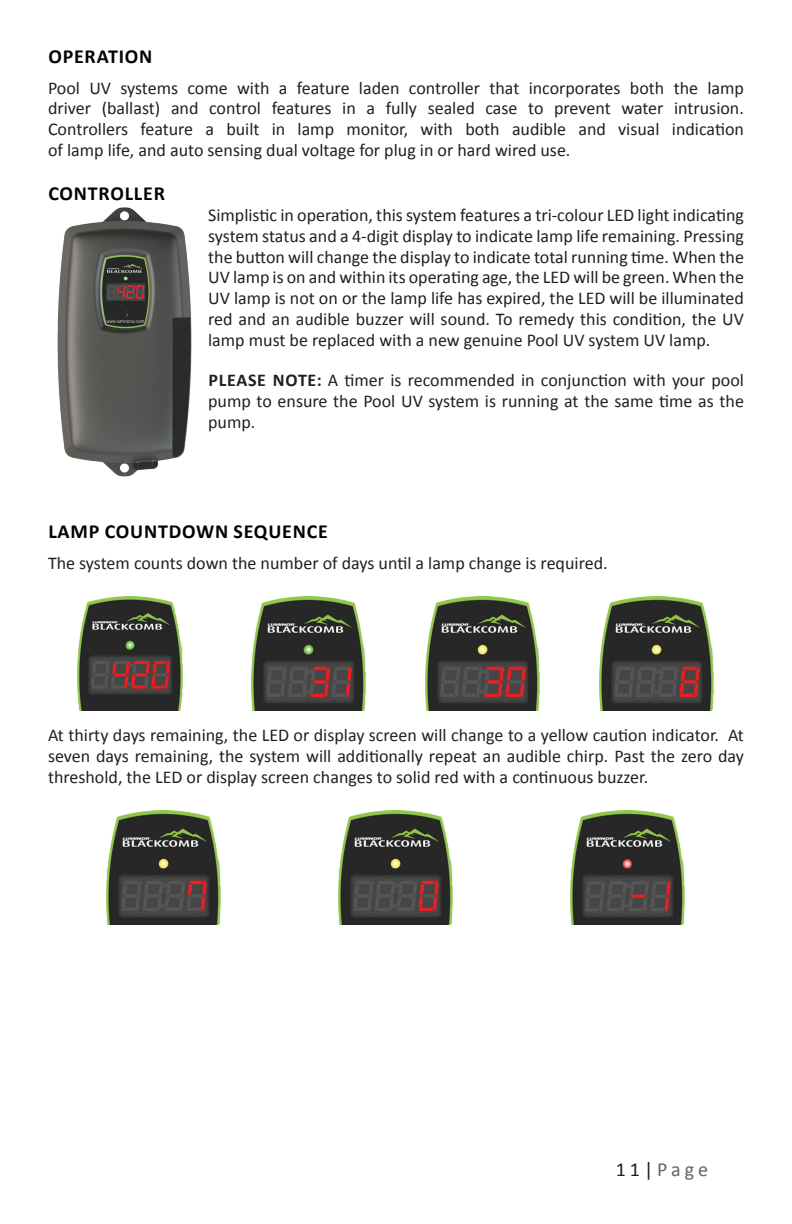
<style>
.page{position:relative;width:792px;height:1224px;background:#fff}
.page>*{position:absolute;margin:0;border:0;box-sizing:border-box;transform-origin:0 0}
.t1{font:700 20px "Calibri";letter-spacing:.04em;color:#040503}
.t2{font:20px "Calibri";letter-spacing:.195em;color:#636366}
.t3{font:18px/20.6px "Calibri";color:#231f20;text-align:justify}
.s1{font-weight:700}
.s2{color:#231f20}
</style>
<div class="page">
<img style="left:58px;top:208px;width:133px;height:269px">
<img style="left:77px;top:596px;width:106px;height:115px">
<img style="left:251px;top:596px;width:115px;height:115px">
<img style="left:425px;top:596px;width:115px;height:115px">
<img style="left:599px;top:596px;width:115px;height:115px">
<img style="left:106px;top:810px;width:115px;height:114px">
<img style="left:338px;top:810px;width:115px;height:114px">
<img style="left:570px;top:810px;width:115px;height:114px">
<p class="t1" style="left:48px;top:42px;width:105px">OPERATION</p>
<p class="t3" style="left:48px;top:77px;width:697px">Pool UV systems come with a feature laden controller that incorporates both the lamp driver (ballast) and control features in a fully sealed case to prevent water intrusion.<br>Controllers feature a built in lamp monitor, with both audible and visual indication of lamp life, and auto sensing dual voltage for plug in or hard wired use.</p>
<p class="t1" style="left:48px;top:179px;width:118px">CONTROLLER</p>
<p class="t3" style="left:208px;top:204px;width:537px">Simplistic in operation, this system features a tri-colour LED light indicating system status and a 4-digit display to indicate lamp life remaining. Pressing the button will change the display to indicate total running time. When the UV lamp is on and within its operating age, the LED will be green. When the UV lamp is not on or the lamp life has expired, the LED will be illuminated red and an audible buzzer will sound. To remedy this condition, the UV lamp must be replaced with a new genuine Pool UV system UV lamp.</p>
<p class="t3" style="left:208px;top:369px;width:537px"><span class="s1">PLEASE NOTE:</span> A timer is recommended in conjunction with your pool pump to ensure the Pool UV system is running at the same time as the pump.</p>
<p class="t1" style="left:48px;top:517px;width:281px">LAMP COUNTDOWN SEQUENCE</p>
<p class="t3" style="left:48px;top:552px;width:561px">The system counts down the number of days until a lamp change is required.</p>
<p class="t3" style="left:48px;top:724px;width:698px">At thirty days remaining, the LED or display screen will change to a yellow caution indicator. At seven days remaining, the system will additionally repeat an audible chirp. Past the zero day threshold, the LED or display screen changes to solid red with a continuous buzzer.</p>
<p class="t2" style="left:616px;top:1155px;width:94px"><span class="s2">11|</span>Page</p>
</div>
